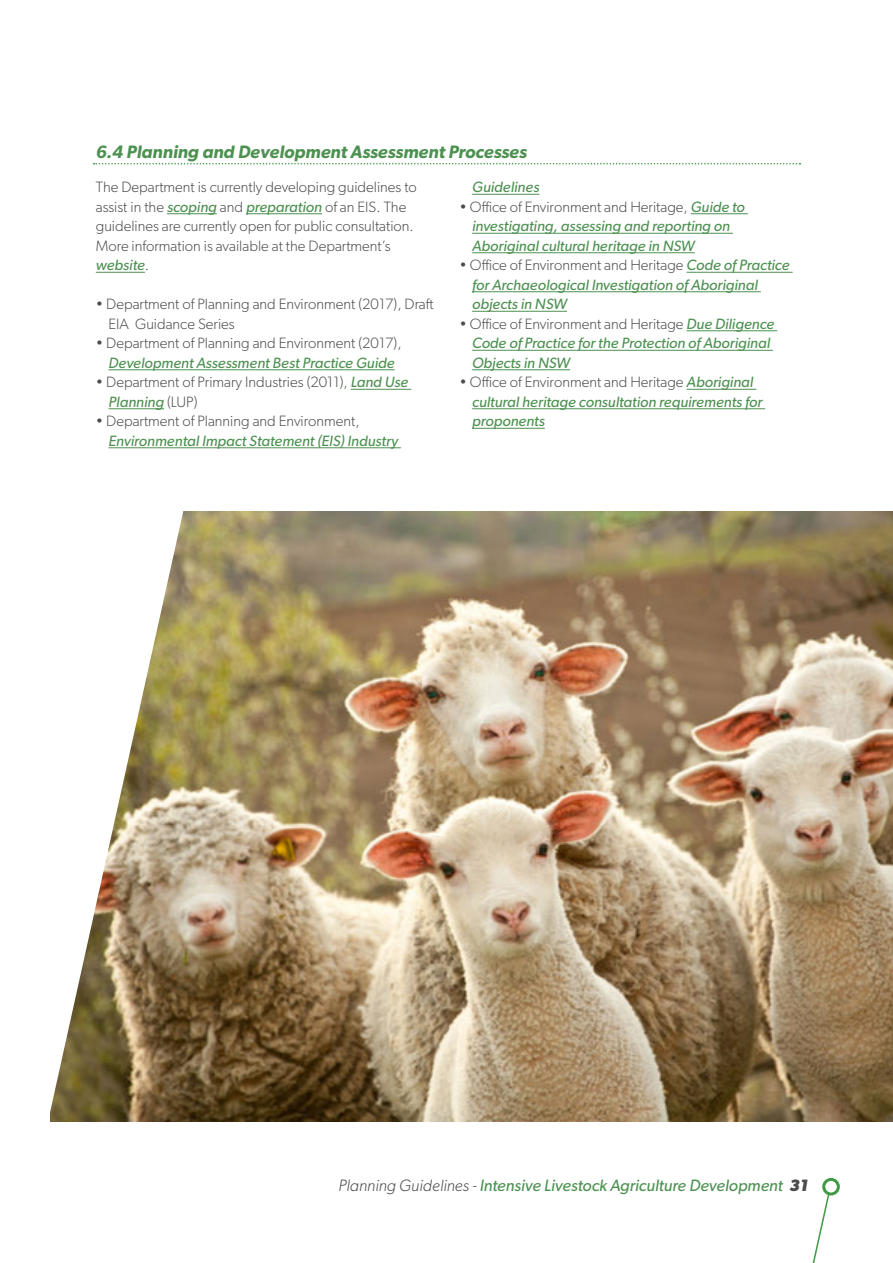
<style>
.page{position:relative;width:893px;height:1263px;background:#fff}
.page>*{position:absolute;margin:0;border:0;box-sizing:border-box;transform-origin:0 0}
.t1{font:italic 600 18px "Gibson";color:#4d9151}
.t2{font:italic 16.5px "Gibson";color:#4d9151}
.t3{font:italic 15px/19.5px "Gibson";color:#4d9151}
.t4{font:300 15px/19.5px "Gibson";color:#4b4c4d}
.s1{font-weight:400;font-style:italic;color:#4d9151}
.s2{font-weight:300;font-style:normal;color:#4b4c4d}
.s3{font-weight:300;color:#4b4c4d}
.s4{font-weight:700;color:#4b4c4d}
</style>
<div class="page">
<svg style="left:812px;top:1189px;width:20px;height:74px"></svg>
<div style="left:824px;top:1179px;width:14px;height:15px;background:#fff;border-radius:50%"></div>
<div style="left:822px;top:1178px;width:18px;height:17px;border:3px solid #3f9945;border-radius:50%"></div>
<svg style="left:94px;top:163px;width:706px;height:1px"></svg>
<hr style="left:167px;top:213px;width:50px;height:1px;background:#4d9151">
<hr style="left:246px;top:213px;width:76px;height:1px;background:#4d9151">
<hr style="left:96px;top:272px;width:49px;height:1px;background:#4d9151">
<hr style="left:109px;top:369px;width:286px;height:1px;background:#4d9151">
<hr style="left:351px;top:389px;width:60px;height:1px;background:#4d9151">
<hr style="left:109px;top:447px;width:292px;height:1px;background:#4d9151">
<hr style="left:472px;top:194px;width:67px;height:1px;background:#4d9151">
<hr style="left:691px;top:213px;width:57px;height:1px;background:#4d9151">
<hr style="left:472px;top:233px;width:261px;height:1px;background:#4d9151">
<hr style="left:472px;top:252px;width:223px;height:1px;background:#4d9151">
<hr style="left:687px;top:272px;width:106px;height:1px;background:#4d9151">
<hr style="left:472px;top:291px;width:289px;height:1px;background:#4d9151">
<hr style="left:472px;top:311px;width:95px;height:1px;background:#4d9151">
<hr style="left:687px;top:330px;width:90px;height:1px;background:#4d9151">
<hr style="left:472px;top:350px;width:301px;height:1px;background:#4d9151">
<hr style="left:472px;top:369px;width:98px;height:1px;background:#4d9151">
<hr style="left:687px;top:389px;width:69px;height:1px;background:#4d9151">
<hr style="left:472px;top:408px;width:293px;height:1px;background:#4d9151">
<hr style="left:472px;top:428px;width:73px;height:1px;background:#4d9151">
<img style="left:277px;top:512px;width:616px;height:610px">
<svg style="left:50px;top:369px;width:227px;height:753px"></svg>
<h1 class="t1" style="left:96px;top:141px;width:433px">6.4 Planning and Development Assessment Processes</h1>
<p class="t4" style="left:96px;top:177px;width:323px">The Department is currently developing guidelines to assist in the <span class="s1">scoping</span> and <span class="s1">preparation</span> of an EIS. The guidelines are currently open for public consultation.<br>More information is available at the Department’s <span class="s1">website</span>.</p>
<p class="t4" style="left:109px;top:294px;width:327px;text-indent:-13px">• Department of Planning and Environment (2017), Draft<br>EIA Guidance Series</p>
<p class="t4" style="left:96px;top:333px;width:307px;text-align:center">• Department of Planning and Environment (2017),<br><span class="s1">Development Assessment Best Practice Guide</span></p>
<p class="t4" style="left:109px;top:372px;width:301px;text-indent:-13px">• Department of Primary Industries (2011), <span class="s1">Land Use<br>Planning</span> (LUP)</p>
<p class="t3" style="left:109px;top:411px;width:291px;text-indent:-13px"><span class="s2">• Department of Planning and Environment,<br></span>Environmental Impact Statement (EIS) Industry</p>
<p class="t3" style="left:472px;top:177px;width:69px">Guidelines</p>
<p class="t3" style="left:472px;top:197px;width:274px;text-indent:-13px"><span class="s2">• Office of Environment and Heritage,</span> Guide to investigating, assessing and reporting on<br>Aboriginal cultural heritage in NSW</p>
<p class="t3" style="left:472px;top:255px;width:319px;text-indent:-13px"><span class="s2">• Office of Environment and Heritage</span> Code of Practice for Archaeological Investigation of Aboriginal objects in NSW</p>
<p class="t3" style="left:472px;top:314px;width:304px;text-indent:-13px"><span class="s2">• Office of Environment and Heritage</span> Due Diligence<br>Code of Practice for the Protection of Aboriginal<br>Objects in NSW</p>
<p class="t3" style="left:472px;top:372px;width:292px;text-indent:-13px"><span class="s2">• Office of Environment and Heritage</span> Aboriginal cultural heritage consultation requirements for proponents</p>
<p class="t2" style="left:339px;top:1175px;width:471px"><span class="s3">Planning Guidelines -</span> Intensive Livestock Agriculture Development <span class="s4">31</span></p>
</div>
